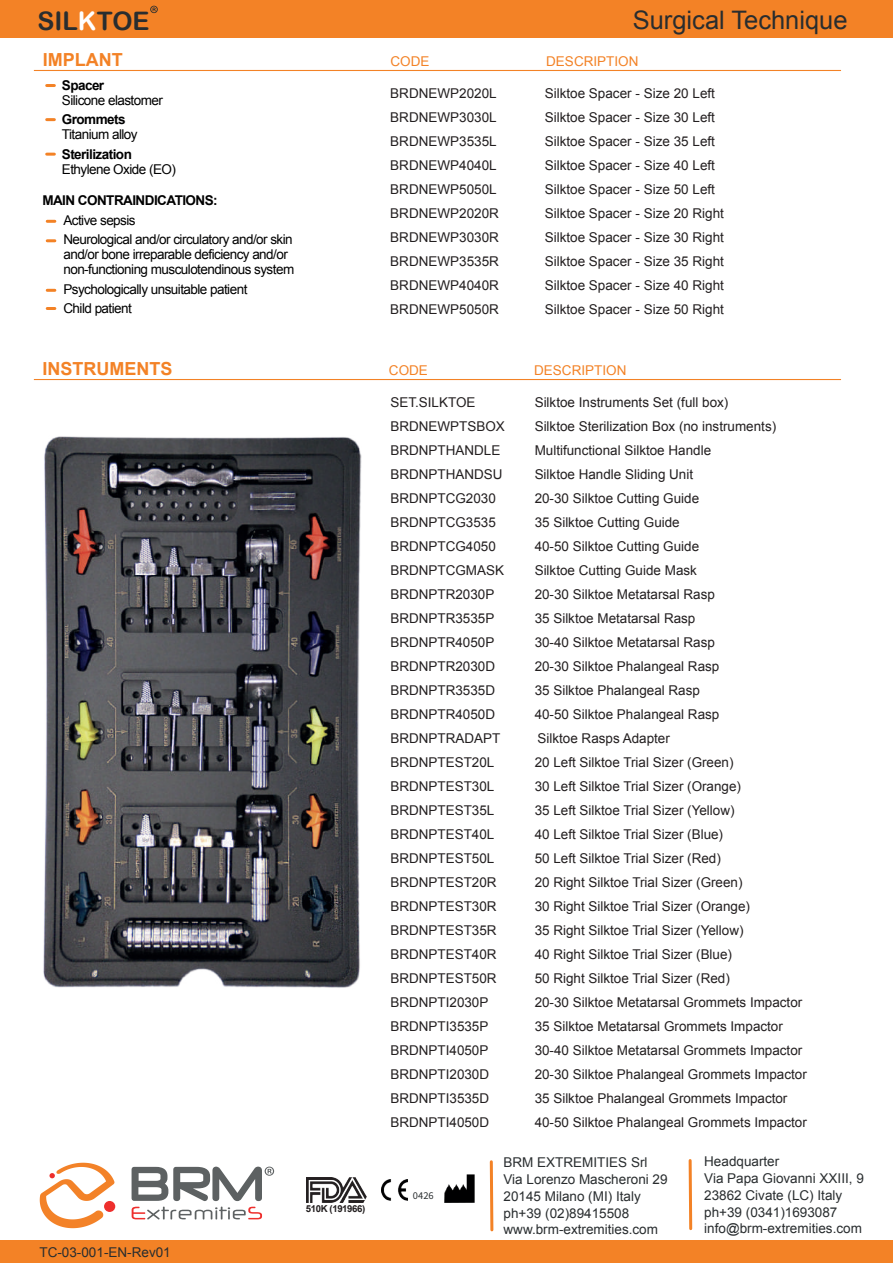
<style>
.page{position:relative;width:893px;height:1263px;background:#fff}
.page>*{position:absolute;margin:0;border:0;box-sizing:border-box;transform-origin:0 0}
.t1{font:25.5px "Arial";color:#292d2f}
.t2{font:25.5px "Arial Rounded MT Bold";color:#292d2f}
.t3{font:700 18px "Arial";color:#f38226}
.t4{font:13.5px "Arial";color:#231f20}
.t5{font:13.5px/19.5px "Arial";letter-spacing:-.04em;color:#000001}
.t6{font:13.5px/16.8px "Arial";color:#292d2f}
.t7{font:700 13.5px "Arial";letter-spacing:-.04em;color:#000001}
.t8{font:13.5px "Arial";color:#f38226}
.t9{font:700 9.6px "Arial";letter-spacing:-.04em;color:#231f20}
.s1{color:#fff}
</style>
<div class="page">
<img style="left:43px;top:436px;width:318px;height:552px">
<div style="left:1px;top:1241px;width:892px;height:22px;background:#f38226"></div>
<div style="left:0;top:0;width:893px;height:37px;background:#f38226"></div>
<svg style="left:40px;top:1163px;width:75px;height:65px"></svg>
<svg style="left:132px;top:1166px;width:142px;height:53px"></svg>
<hr style="left:34px;top:70px;width:807px;height:1px;background:#f38226">
<img style="left:444px;top:1175px;width:30px;height:27px">
<img style="left:381px;top:1179px;width:27px;height:21px">
<svg style="left:688px;top:1159px;width:5px;height:72px"></svg>
<svg style="left:489px;top:1160px;width:5px;height:72px"></svg>
<hr style="left:34px;top:379px;width:807px;height:1px;background:#f38226">
<img style="left:306px;top:1177px;width:60px;height:25px">
<svg style="left:47px;top:118px;width:7px;height:3px"></svg>
<svg style="left:47px;top:153px;width:7px;height:3px"></svg>
<svg style="left:47px;top:220px;width:8px;height:3px"></svg>
<svg style="left:47px;top:239px;width:8px;height:3px"></svg>
<svg style="left:47px;top:289px;width:8px;height:3px"></svg>
<svg style="left:47px;top:307px;width:8px;height:3px"></svg>
<svg style="left:47px;top:84px;width:7px;height:3px"></svg>
<svg style="left:150px;top:6px;width:8px;height:7px"></svg>
<h1 class="t2" style="left:38px;top:6px;width:114px">SIL<span class="s1">K</span>TOE</h1>
<h1 class="t1" style="left:633px;top:3px;width:216px">Surgical Technique</h1>
<h2 class="t3" style="left:43px;top:48px;width:81px">IMPLANT</h2>
<p class="t7" style="left:62px;top:76px;width:44px">Spacer</p>
<p class="t5" style="left:62px;top:90px;width:103px">Silicone elastomer</p>
<p class="t7" style="left:62px;top:110px;width:65px">Grommets</p>
<p class="t5" style="left:62px;top:125px;width:77px">Titanium alloy</p>
<p class="t7" style="left:62px;top:145px;width:72px">Sterilization</p>
<p class="t5" style="left:62px;top:159px;width:116px">Ethylene Oxide (EO)</p>
<p class="t7" style="left:42px;top:191px;width:177px">MAIN CONTRAINDICATIONS:</p>
<p class="t5" style="left:63px;top:211px;width:231px">Active sepsis<br>Neurological and/or circulatory and/or skin</p>
<p class="t5" style="left:63px;top:247px;width:232px;line-height:15px">and/or bone irreparable deficiency and/or non-functioning musculotendinous system</p>
<p class="t5" style="left:63px;top:280px;width:186px">Psychologically unsuitable patient<br>Child patient</p>
<p class="t8" style="left:390px;top:53px;width:41px">CODE</p>
<p class="t8" style="left:546px;top:53px;width:94px">DESCRIPTION</p>
<p class="t4" style="left:390px;top:84px;width:108px">BRDNEWP2020L</p>
<p class="t4" style="left:545px;top:84px;width:172px">Silktoe Spacer - Size 20 Left</p>
<p class="t4" style="left:390px;top:108px;width:108px">BRDNEWP3030L</p>
<p class="t4" style="left:545px;top:108px;width:172px">Silktoe Spacer - Size 30 Left</p>
<p class="t4" style="left:390px;top:132px;width:108px">BRDNEWP3535L</p>
<p class="t4" style="left:545px;top:132px;width:172px">Silktoe Spacer - Size 35 Left</p>
<p class="t4" style="left:390px;top:157px;width:108px">BRDNEWP4040L</p>
<p class="t4" style="left:545px;top:157px;width:172px">Silktoe Spacer - Size 40 Left</p>
<p class="t4" style="left:390px;top:181px;width:108px">BRDNEWP5050L</p>
<p class="t4" style="left:545px;top:181px;width:172px">Silktoe Spacer - Size 50 Left</p>
<p class="t4" style="left:390px;top:205px;width:110px">BRDNEWP2020R</p>
<p class="t4" style="left:545px;top:205px;width:181px">Silktoe Spacer - Size 20 Right</p>
<p class="t4" style="left:390px;top:229px;width:110px">BRDNEWP3030R</p>
<p class="t4" style="left:545px;top:229px;width:181px">Silktoe Spacer - Size 30 Right</p>
<p class="t4" style="left:390px;top:253px;width:110px">BRDNEWP3535R</p>
<p class="t4" style="left:545px;top:253px;width:181px">Silktoe Spacer - Size 35 Right</p>
<p class="t4" style="left:390px;top:277px;width:110px">BRDNEWP4040R</p>
<p class="t4" style="left:545px;top:277px;width:181px">Silktoe Spacer - Size 40 Right</p>
<p class="t4" style="left:390px;top:301px;width:110px">BRDNEWP5050R</p>
<p class="t4" style="left:545px;top:301px;width:181px">Silktoe Spacer - Size 50 Right</p>
<h2 class="t3" style="left:42px;top:357px;width:131px">INSTRUMENTS</h2>
<p class="t8" style="left:389px;top:362px;width:41px">CODE</p>
<p class="t8" style="left:534px;top:362px;width:94px">DESCRIPTION</p>
<p class="t4" style="left:390px;top:393px;width:86px">SET.SILKTOE</p>
<p class="t4" style="left:535px;top:393px;width:195px">Silktoe Instruments Set (full box)</p>
<p class="t4" style="left:390px;top:417px;width:116px">BRDNEWPTSBOX</p>
<p class="t4" style="left:535px;top:417px;width:243px">Silktoe Sterilization Box (no instruments)</p>
<p class="t4" style="left:390px;top:441px;width:111px">BRDNPTHANDLE</p>
<p class="t4" style="left:535px;top:441px;width:178px">Multifunctional Silktoe Handle</p>
<p class="t4" style="left:390px;top:465px;width:114px">BRDNPTHANDSU</p>
<p class="t4" style="left:535px;top:465px;width:160px">Silktoe Handle Sliding Unit</p>
<p class="t4" style="left:390px;top:489px;width:107px">BRDNPTCG2030</p>
<p class="t4" style="left:535px;top:489px;width:166px">20-30 Silktoe Cutting Guide</p>
<p class="t4" style="left:390px;top:513px;width:107px">BRDNPTCG3535</p>
<p class="t4" style="left:535px;top:513px;width:147px">35 Silktoe Cutting Guide</p>
<p class="t4" style="left:390px;top:537px;width:107px">BRDNPTCG4050</p>
<p class="t4" style="left:535px;top:537px;width:166px">40-50 Silktoe Cutting Guide</p>
<p class="t4" style="left:390px;top:561px;width:115px">BRDNPTCGMASK</p>
<p class="t4" style="left:535px;top:561px;width:164px">Silktoe Cutting Guide Mask</p>
<p class="t4" style="left:390px;top:585px;width:105px">BRDNPTR2030P</p>
<p class="t4" style="left:535px;top:585px;width:182px">20-30 Silktoe Metatarsal Rasp</p>
<p class="t4" style="left:390px;top:609px;width:105px">BRDNPTR3535P</p>
<p class="t4" style="left:535px;top:609px;width:162px">35 Silktoe Metatarsal Rasp</p>
<p class="t4" style="left:390px;top:633px;width:105px">BRDNPTR4050P</p>
<p class="t4" style="left:535px;top:633px;width:182px">30-40 Silktoe Metatarsal Rasp</p>
<p class="t4" style="left:390px;top:657px;width:106px">BRDNPTR2030D</p>
<p class="t4" style="left:535px;top:657px;width:186px">20-30 Silktoe Phalangeal Rasp</p>
<p class="t4" style="left:390px;top:681px;width:106px">BRDNPTR3535D</p>
<p class="t4" style="left:535px;top:681px;width:167px">35 Silktoe Phalangeal Rasp</p>
<p class="t4" style="left:390px;top:705px;width:106px">BRDNPTR4050D</p>
<p class="t4" style="left:535px;top:705px;width:186px">40-50 Silktoe Phalangeal Rasp</p>
<p class="t4" style="left:390px;top:729px;width:111px">BRDNPTRADAPT</p>
<p class="t4" style="left:537px;top:729px;width:134px">Silktoe Rasps Adapter</p>
<p class="t4" style="left:390px;top:753px;width:105px">BRDNPTEST20L</p>
<p class="t4" style="left:535px;top:753px;width:200px">20 Left Silktoe Trial Sizer (Green)</p>
<p class="t4" style="left:390px;top:777px;width:105px">BRDNPTEST30L</p>
<p class="t4" style="left:535px;top:777px;width:208px">30 Left Silktoe Trial Sizer (Orange)</p>
<p class="t4" style="left:390px;top:801px;width:105px">BRDNPTEST35L</p>
<p class="t4" style="left:535px;top:801px;width:201px">35 Left Silktoe Trial Sizer (Yellow)</p>
<p class="t4" style="left:390px;top:825px;width:105px">BRDNPTEST40L</p>
<p class="t4" style="left:535px;top:825px;width:190px">40 Left Silktoe Trial Sizer (Blue)</p>
<p class="t4" style="left:390px;top:849px;width:105px">BRDNPTEST50L</p>
<p class="t4" style="left:535px;top:849px;width:188px">50 Left Silktoe Trial Sizer (Red)</p>
<p class="t4" style="left:390px;top:873px;width:108px">BRDNPTEST20R</p>
<p class="t4" style="left:535px;top:873px;width:209px">20 Right Silktoe Trial Sizer (Green)</p>
<p class="t4" style="left:390px;top:897px;width:108px">BRDNPTEST30R</p>
<p class="t4" style="left:535px;top:897px;width:217px">30 Right Silktoe Trial Sizer (Orange)</p>
<p class="t4" style="left:390px;top:921px;width:108px">BRDNPTEST35R</p>
<p class="t4" style="left:535px;top:921px;width:210px">35 Right Silktoe Trial Sizer (Yellow)</p>
<p class="t4" style="left:390px;top:945px;width:108px">BRDNPTEST40R</p>
<p class="t4" style="left:535px;top:945px;width:199px">40 Right Silktoe Trial Sizer (Blue)</p>
<p class="t4" style="left:390px;top:969px;width:108px">BRDNPTEST50R</p>
<p class="t4" style="left:535px;top:969px;width:197px">50 Right Silktoe Trial Sizer (Red)</p>
<p class="t4" style="left:390px;top:993px;width:99px">BRDNPTI2030P</p>
<p class="t4" style="left:535px;top:993px;width:269px">20-30 Silktoe Metatarsal Grommets Impactor</p>
<p class="t4" style="left:390px;top:1017px;width:99px">BRDNPTI3535P</p>
<p class="t4" style="left:535px;top:1017px;width:250px">35 Silktoe Metatarsal Grommets Impactor</p>
<p class="t4" style="left:390px;top:1041px;width:99px">BRDNPTI4050P</p>
<p class="t4" style="left:535px;top:1041px;width:269px">30-40 Silktoe Metatarsal Grommets Impactor</p>
<p class="t4" style="left:390px;top:1065px;width:100px">BRDNPTI2030D</p>
<p class="t4" style="left:535px;top:1065px;width:274px">20-30 Silktoe Phalangeal Grommets Impactor</p>
<p class="t4" style="left:390px;top:1089px;width:100px">BRDNPTI3535D</p>
<p class="t4" style="left:535px;top:1089px;width:254px">35 Silktoe Phalangeal Grommets Impactor</p>
<p class="t4" style="left:390px;top:1113px;width:100px">BRDNPTI4050D</p>
<p class="t4" style="left:535px;top:1113px;width:274px">40-50 Silktoe Phalangeal Grommets Impactor</p>
<p class="t6" style="left:39px;top:1243px;width:133px">TC-03-001-EN-Rev01</p>
<p class="t9" style="left:306px;top:1202px;width:61px">510K (191966)</p>
<p class="t6" style="left:503px;top:1154px;width:166px">BRM EXTREMITIES Srl<br>Via Lorenzo Mascheroni 29<br>20145 Milano (MI) Italy ph+39 (02)89415508 www.brm-extremities.com</p>
<p class="t6" style="left:704px;top:1153px;width:161px">Headquarter<br>Via Papa Giovanni XXIII, 9<br>23862 Civate (LC) Italy ph+39 (0341)1693087 info@brm-extremities.com</p>
</div>
